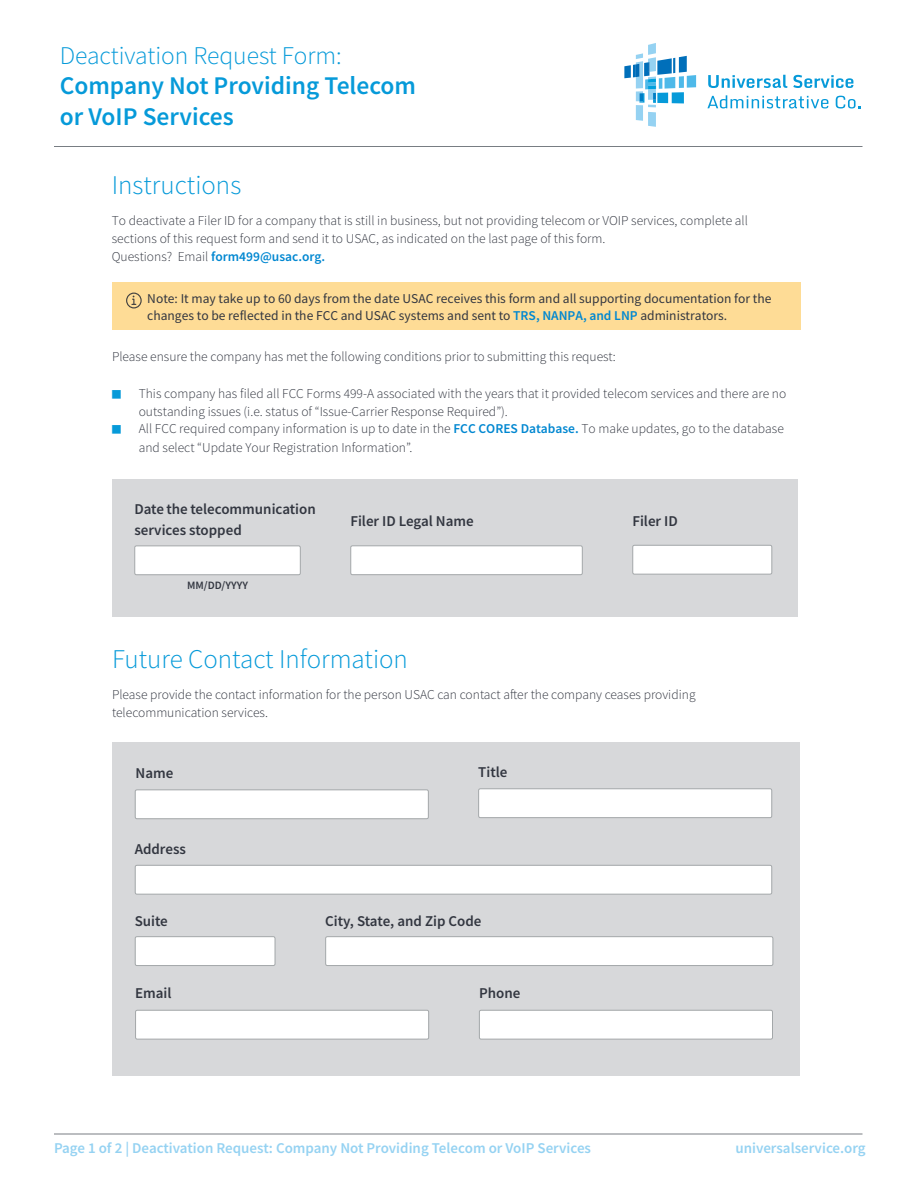
<style>
.page{position:relative;width:918px;height:1188px;background:#fff}
.page>*{position:absolute;margin:0;border:0;box-sizing:border-box;transform-origin:0 0}
.H1{font:300 27px "Source Sans Pro";color:#069ad9}
.Paragraph_Text{font:300 27px "Source Sans Pro";color:#069ad9}
.Form_Title{font:600 25.5px/30.6px "Source Sans Pro";color:#069ad9}
.Form_Title-2{font:300 25.5px "Source Sans Pro";color:#069ad9}
.Field_Heading{font:600 15px/21px "Source Sans Pro";color:#323640}
.t1{font:600 15px "Source Sans Pro";color:#95d2f2}
.Paragraph_Text-2{font:300 13.5px/18px "Source Sans Pro";color:#323640}
.t2{font:13.5px/16.2px "Source Sans Pro";color:#323640}
.t3{font:600 11.25px "Source Sans Pro";color:#323640}
.s1{font-weight:600;color:#0087d1}
.s2{font-size:10.5px;color:#069ad9}
</style>
<div class="page">
<hr style="left:54px;top:1134px;width:808px;height:1px;background:#787d83">
<hr style="left:54px;top:146px;width:808px;height:1px;background:#787d83">
<div style="left:112px;top:282px;width:689px;height:47px;background:#fedc96"></div>
<div style="left:126px;top:293px;width:16px;height:15px;border:1px solid #404040;border-radius:50%"></div>
<svg style="left:131px;top:295px;width:5px;height:10px"></svg>
<div style="left:112px;top:742px;width:687px;height:334px;background:#d7d8da"></div>
<div style="left:135px;top:865px;width:637px;height:29px;background:#fff;border-radius:2px"></div>
<div style="left:135px;top:865px;width:637px;height:30px;border:1px solid #a3a7a9;border-radius:2px"></div>
<div style="left:135px;top:937px;width:140px;height:29px;background:#fff;border-radius:2px"></div>
<div style="left:135px;top:936px;width:140px;height:30px;border:1px solid #a3a7a9;border-radius:2px"></div>
<div style="left:326px;top:937px;width:447px;height:29px;background:#fff;border-radius:2px"></div>
<div style="left:325px;top:936px;width:448px;height:30px;border:1px solid #a3a7a9;border-radius:2px"></div>
<div style="left:135px;top:790px;width:293px;height:29px;background:#fff;border-radius:2px"></div>
<div style="left:135px;top:789px;width:294px;height:30px;border:1px solid #a3a7a9;border-radius:2px"></div>
<div style="left:479px;top:789px;width:293px;height:29px;background:#fff;border-radius:2px"></div>
<div style="left:478px;top:788px;width:294px;height:30px;border:1px solid #a3a7a9;border-radius:2px"></div>
<div style="left:136px;top:1010px;width:293px;height:29px;background:#fff;border-radius:2px"></div>
<div style="left:135px;top:1010px;width:294px;height:30px;border:1px solid #a3a7a9;border-radius:2px"></div>
<div style="left:479px;top:1010px;width:294px;height:29px;background:#fff;border-radius:2px"></div>
<div style="left:479px;top:1010px;width:294px;height:30px;border:1px solid #a3a7a9;border-radius:2px"></div>
<div style="left:112px;top:479px;width:686px;height:138px;background:#d7d8da"></div>
<div style="left:351px;top:546px;width:231px;height:29px;background:#fff;border-radius:2px"></div>
<div style="left:350px;top:545px;width:233px;height:30px;border:1px solid #a3a7a9;border-radius:2px"></div>
<div style="left:633px;top:545px;width:139px;height:29px;background:#fff;border-radius:2px"></div>
<div style="left:632px;top:545px;width:140px;height:30px;border:1px solid #a3a7a9;border-radius:2px"></div>
<div style="left:135px;top:546px;width:165px;height:29px;background:#fff;border-radius:2px"></div>
<div style="left:134px;top:545px;width:167px;height:30px;border:1px solid #a3a7a9;border-radius:2px"></div>
<svg style="left:708px;top:75px;width:79px;height:13px"></svg>
<svg style="left:793px;top:75px;width:60px;height:13px"></svg>
<svg style="left:707px;top:95px;width:121px;height:14px"></svg>
<svg style="left:836px;top:96px;width:25px;height:13px"></svg>
<svg style="left:624px;top:43px;width:72px;height:84px"></svg>
<p class="Form_Title-2" style="left:60px;top:40px;width:284px">Deactivation Request Form:</p>
<p class="Form_Title" style="left:60px;top:70px;width:358px">Company Not Providing Telecom or VoIP Services</p>
<p class="Paragraph_Text" style="left:112px;top:169px;width:131px">Instructions</p>
<p class="Paragraph_Text-2" style="left:112px;top:211px;width:638px">To deactivate a Filer ID for a company that is still in business, but not providing telecom or VOIP services, complete all sections of this request form and send it to USAC, as indicated on the last page of this form.<br>Questions? Email <span class="s1">form499@usac.org.</span></p>
<p class="t2" style="left:147px;top:291px;width:626px">Note: It may take up to 60 days from the date USAC receives this form and all supporting documentation for the changes to be reflected in the FCC and USAC systems and sent to <span class="s1">TRS, NANPA, and LNP</span> administrators.</p>
<p class="Paragraph_Text-2" style="left:112px;top:348px;width:505px">Please ensure the company has met the following conditions prior to submitting this request:</p>
<p class="Paragraph_Text-2" style="left:139px;top:384px;width:649px;text-indent:-27px"><span class="s2">■</span> This company has filed all FCC Forms 499-A associated with the years that it provided telecom services and there are no outstanding issues (i.e. status of “Issue-Carrier Response Required”).</p>
<p class="Paragraph_Text-2" style="left:139px;top:420px;width:647px;text-indent:-27px"><span class="s2">■</span> All FCC required company information is up to date in the <span class="s1">FCC CORES Database.</span> To make updates, go to the database and select “Update Your Registration Information”.</p>
<p class="Field_Heading" style="left:134px;top:499px;width:183px">Date the telecommunication services stopped</p>
<p class="Field_Heading" style="left:350px;top:510px;width:125px">Filer ID Legal Name</p>
<p class="Field_Heading" style="left:632px;top:510px;width:47px">Filer ID</p>
<p class="t3" style="left:187px;top:578px;width:62px">MM/DD/YYYY</p>
<p class="H1" style="left:112px;top:643px;width:297px">Future Contact Information</p>
<p class="Paragraph_Text-2" style="left:112px;top:685px;width:585px">Please provide the contact information for the person USAC can contact after the company ceases providing telecommunication services.</p>
<p class="Field_Heading" style="left:135px;top:762px;width:39px">Name</p>
<p class="Field_Heading" style="left:478px;top:761px;width:31px">Title</p>
<p class="Field_Heading" style="left:135px;top:839px;width:53px">Address</p>
<p class="Field_Heading" style="left:135px;top:910px;width:35px">Suite</p>
<p class="Field_Heading" style="left:325px;top:910px;width:158px">City, State, and Zip Code</p>
<p class="Field_Heading" style="left:135px;top:982px;width:38px">Email</p>
<p class="Field_Heading" style="left:479px;top:982px;width:43px">Phone</p>
<p class="t1" style="left:54px;top:1138px;width:539px">Page 1 of 2 | Deactivation Request: Company Not Providing Telecom or VoIP Services</p>
<p class="t1" style="left:735px;top:1138px;width:132px">universalservice.org</p>
</div>
